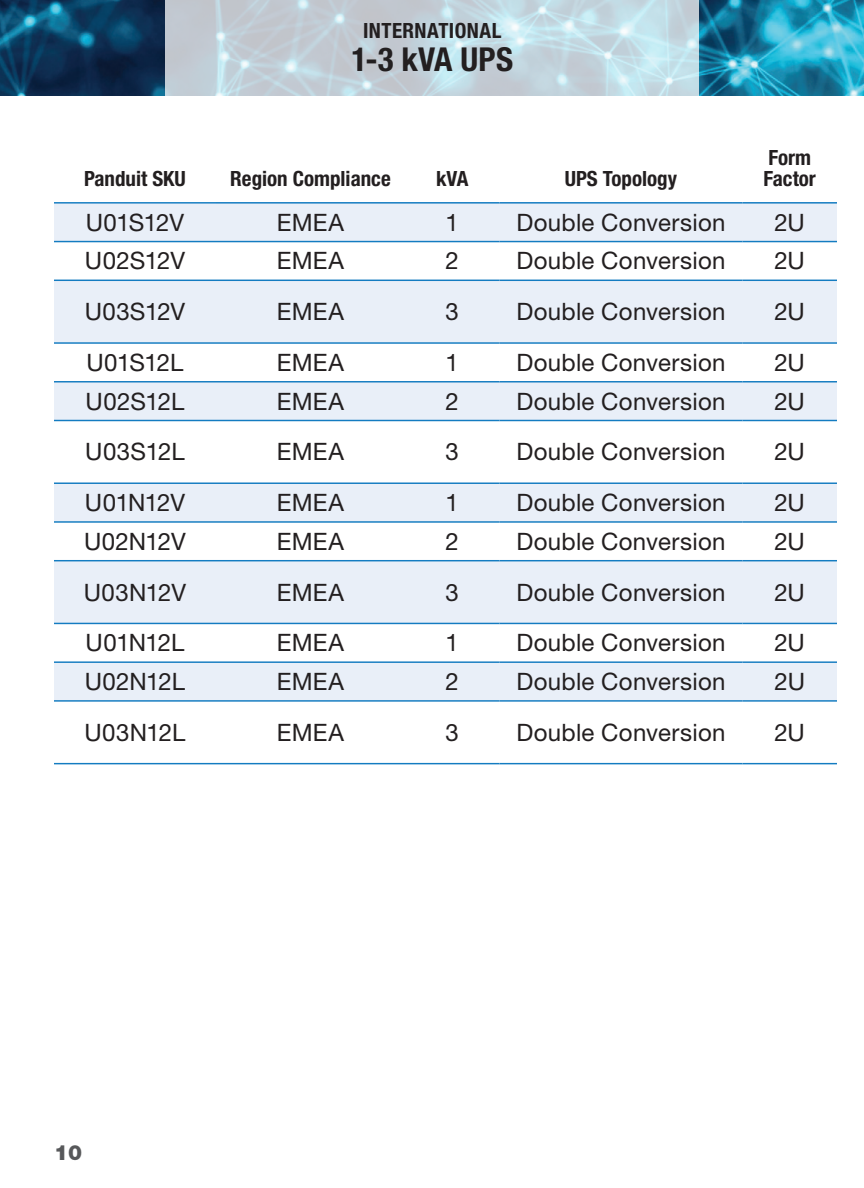
<style>
.page{position:relative;width:864px;height:1188px;background:#fff}
.page>*{position:absolute;margin:0;border:0;box-sizing:border-box;transform-origin:0 0}
.t1{font:700 condensed 33px "Helvetica Neue LT Std";letter-spacing:.005em;color:#231f20}
.t2{font:24px "Helvetica Neue LT Std";letter-spacing:.01em;color:#231f20}
.t3{font:24px "Helvetica Neue LT Std";letter-spacing:-.015em;color:#231f20}
.t4{font:24px "Helvetica Neue LT Std";letter-spacing:-.02em;color:#231f20}
.t5{font:700 condensed 21px/21px "Helvetica Neue LT Std";color:#231f20}
.t6{font:700 condensed 21px "Helvetica Neue LT Std";letter-spacing:.02em;color:#231f20}
.t7{font:900 21px "Helvetica Neue LT Std";color:#57585a}
</style>
<div class="page">
<div style="left:54px;top:204px;width:783px;height:496px;background:#e9eff8"></div>
<svg style="left:54px;top:242px;width:783px;height:419px"></svg>
<svg style="left:54px;top:762px;width:783px;height:1px"></svg>
<hr style="left:216px;top:661px;width:189px;height:2px;background:#147cc1">
<hr style="left:405px;top:661px;width:95px;height:2px;background:#147cc1">
<hr style="left:500px;top:661px;width:242px;height:2px;background:#147cc1">
<hr style="left:742px;top:661px;width:95px;height:2px;background:#147cc1">
<hr style="left:216px;top:280px;width:189px;height:1px;background:#147cc1">
<hr style="left:405px;top:280px;width:95px;height:1px;background:#147cc1">
<hr style="left:500px;top:280px;width:242px;height:1px;background:#147cc1">
<hr style="left:742px;top:280px;width:95px;height:1px;background:#147cc1">
<hr style="left:216px;top:342px;width:189px;height:2px;background:#147cc1">
<hr style="left:405px;top:342px;width:95px;height:2px;background:#147cc1">
<hr style="left:500px;top:342px;width:242px;height:2px;background:#147cc1">
<hr style="left:742px;top:342px;width:95px;height:2px;background:#147cc1">
<hr style="left:216px;top:381px;width:189px;height:2px;background:#147cc1">
<hr style="left:405px;top:381px;width:95px;height:2px;background:#147cc1">
<hr style="left:500px;top:381px;width:242px;height:2px;background:#147cc1">
<hr style="left:742px;top:381px;width:95px;height:2px;background:#147cc1">
<hr style="left:216px;top:420px;width:189px;height:1px;background:#147cc1">
<hr style="left:405px;top:420px;width:95px;height:1px;background:#147cc1">
<hr style="left:500px;top:420px;width:242px;height:1px;background:#147cc1">
<hr style="left:742px;top:420px;width:95px;height:1px;background:#147cc1">
<hr style="left:216px;top:483px;width:189px;height:1px;background:#147cc1">
<hr style="left:405px;top:483px;width:95px;height:1px;background:#147cc1">
<hr style="left:500px;top:483px;width:242px;height:1px;background:#147cc1">
<hr style="left:742px;top:483px;width:95px;height:1px;background:#147cc1">
<hr style="left:216px;top:521px;width:189px;height:2px;background:#147cc1">
<hr style="left:405px;top:521px;width:95px;height:2px;background:#147cc1">
<hr style="left:500px;top:521px;width:242px;height:2px;background:#147cc1">
<hr style="left:742px;top:521px;width:95px;height:2px;background:#147cc1">
<hr style="left:216px;top:560px;width:189px;height:1px;background:#147cc1">
<hr style="left:405px;top:560px;width:95px;height:1px;background:#147cc1">
<hr style="left:500px;top:560px;width:242px;height:1px;background:#147cc1">
<hr style="left:742px;top:560px;width:95px;height:1px;background:#147cc1">
<hr style="left:216px;top:623px;width:189px;height:1px;background:#147cc1">
<hr style="left:405px;top:623px;width:95px;height:1px;background:#147cc1">
<hr style="left:500px;top:623px;width:242px;height:1px;background:#147cc1">
<hr style="left:742px;top:623px;width:95px;height:1px;background:#147cc1">
<hr style="left:216px;top:700px;width:189px;height:2px;background:#147cc1">
<hr style="left:405px;top:700px;width:95px;height:2px;background:#147cc1">
<hr style="left:500px;top:700px;width:242px;height:2px;background:#147cc1">
<hr style="left:742px;top:700px;width:95px;height:2px;background:#147cc1">
<hr style="left:216px;top:763px;width:189px;height:1px;background:#147cc1">
<hr style="left:405px;top:763px;width:95px;height:1px;background:#147cc1">
<hr style="left:500px;top:763px;width:242px;height:1px;background:#147cc1">
<hr style="left:742px;top:763px;width:95px;height:1px;background:#147cc1">
<hr style="left:216px;top:241px;width:189px;height:1px;background:#147cc1">
<hr style="left:405px;top:241px;width:95px;height:1px;background:#147cc1">
<hr style="left:500px;top:241px;width:242px;height:1px;background:#147cc1">
<hr style="left:742px;top:241px;width:95px;height:1px;background:#147cc1">
<hr style="left:216px;top:202px;width:189px;height:2px;background:#147cc1">
<hr style="left:405px;top:202px;width:95px;height:2px;background:#147cc1">
<hr style="left:500px;top:202px;width:242px;height:2px;background:#147cc1">
<hr style="left:742px;top:202px;width:95px;height:2px;background:#147cc1">
<hr style="left:54px;top:661px;width:162px;height:2px;background:#147cc1">
<hr style="left:54px;top:700px;width:162px;height:2px;background:#147cc1">
<hr style="left:54px;top:763px;width:162px;height:1px;background:#147cc1">
<hr style="left:54px;top:241px;width:162px;height:1px;background:#147cc1">
<hr style="left:54px;top:280px;width:162px;height:1px;background:#147cc1">
<hr style="left:54px;top:342px;width:162px;height:2px;background:#147cc1">
<hr style="left:54px;top:381px;width:162px;height:2px;background:#147cc1">
<hr style="left:54px;top:420px;width:162px;height:1px;background:#147cc1">
<hr style="left:54px;top:483px;width:162px;height:1px;background:#147cc1">
<hr style="left:54px;top:521px;width:162px;height:2px;background:#147cc1">
<hr style="left:54px;top:560px;width:162px;height:1px;background:#147cc1">
<hr style="left:54px;top:623px;width:162px;height:1px;background:#147cc1">
<hr style="left:54px;top:202px;width:162px;height:2px;background:#147cc1">
<img style="left:0;top:0;width:864px;height:95px">
<svg style="left:165px;top:0;width:534px;height:96px;background:#c3d3dc"></svg>
<p class="t6" style="left:363px;top:18px;width:140px">INTERNATIONAL</p>
<h1 class="t1" style="left:351px;top:40px;width:163px">1-3 kVA UPS</h1>
<p class="t5" style="left:84px;top:168px;width:103px">Panduit SKU</p>
<p class="t5" style="left:230px;top:168px;width:162px">Region Compliance</p>
<p class="t5" style="left:436px;top:168px;width:34px">kVA</p>
<p class="t5" style="left:565px;top:168px;width:114px">UPS Topology</p>
<p class="t5" style="left:764px;top:147px;width:54px">Form<br>Factor</p>
<p class="t3" style="left:86px;top:208px;width:100px">U01S12V</p>
<p class="t2" style="left:277px;top:208px;width:69px">EMEA</p>
<p class="t2" style="left:446px;top:208px;width:15px">1</p>
<p class="t2" style="left:516px;top:208px;width:211px">Double Conversion</p>
<p class="t2" style="left:775px;top:208px;width:32px">2U</p>
<p class="t2" style="left:85px;top:247px;width:102px">U02S12V</p>
<p class="t2" style="left:277px;top:247px;width:69px">EMEA</p>
<p class="t2" style="left:446px;top:247px;width:15px">2</p>
<p class="t2" style="left:516px;top:247px;width:211px">Double Conversion</p>
<p class="t2" style="left:775px;top:247px;width:32px">2U</p>
<p class="t2" style="left:85px;top:297px;width:102px">U03S12V</p>
<p class="t2" style="left:277px;top:297px;width:69px">EMEA</p>
<p class="t2" style="left:446px;top:297px;width:15px">3</p>
<p class="t2" style="left:516px;top:297px;width:211px">Double Conversion</p>
<p class="t2" style="left:775px;top:297px;width:32px">2U</p>
<p class="t3" style="left:86px;top:348px;width:99px">U01S12L</p>
<p class="t2" style="left:277px;top:348px;width:69px">EMEA</p>
<p class="t2" style="left:446px;top:348px;width:15px">1</p>
<p class="t2" style="left:516px;top:348px;width:211px">Double Conversion</p>
<p class="t2" style="left:774px;top:348px;width:32px">2U</p>
<p class="t2" style="left:86px;top:387px;width:100px">U02S12L</p>
<p class="t2" style="left:277px;top:387px;width:69px">EMEA</p>
<p class="t2" style="left:446px;top:387px;width:15px">2</p>
<p class="t2" style="left:516px;top:387px;width:211px">Double Conversion</p>
<p class="t2" style="left:775px;top:387px;width:32px">2U</p>
<p class="t2" style="left:85px;top:438px;width:101px">U03S12L</p>
<p class="t2" style="left:277px;top:438px;width:69px">EMEA</p>
<p class="t2" style="left:446px;top:438px;width:15px">3</p>
<p class="t2" style="left:516px;top:438px;width:211px">Double Conversion</p>
<p class="t2" style="left:775px;top:438px;width:32px">2U</p>
<p class="t4" style="left:85px;top:488px;width:102px">U01N12V</p>
<p class="t2" style="left:277px;top:488px;width:69px">EMEA</p>
<p class="t2" style="left:446px;top:488px;width:15px">1</p>
<p class="t2" style="left:516px;top:488px;width:211px">Double Conversion</p>
<p class="t2" style="left:775px;top:488px;width:32px">2U</p>
<p class="t2" style="left:84px;top:527px;width:103px">U02N12V</p>
<p class="t2" style="left:277px;top:527px;width:69px">EMEA</p>
<p class="t2" style="left:446px;top:527px;width:15px">2</p>
<p class="t2" style="left:516px;top:527px;width:211px">Double Conversion</p>
<p class="t2" style="left:774px;top:527px;width:32px">2U</p>
<p class="t2" style="left:84px;top:578px;width:104px">U03N12V</p>
<p class="t2" style="left:277px;top:578px;width:69px">EMEA</p>
<p class="t2" style="left:446px;top:578px;width:15px">3</p>
<p class="t2" style="left:516px;top:578px;width:211px">Double Conversion</p>
<p class="t2" style="left:775px;top:578px;width:32px">2U</p>
<p class="t4" style="left:86px;top:629px;width:100px">U01N12L</p>
<p class="t2" style="left:277px;top:629px;width:69px">EMEA</p>
<p class="t2" style="left:446px;top:629px;width:15px">1</p>
<p class="t2" style="left:516px;top:629px;width:211px">Double Conversion</p>
<p class="t2" style="left:774px;top:629px;width:32px">2U</p>
<p class="t2" style="left:85px;top:667px;width:102px">U02N12L</p>
<p class="t2" style="left:277px;top:667px;width:69px">EMEA</p>
<p class="t2" style="left:446px;top:667px;width:15px">2</p>
<p class="t2" style="left:516px;top:667px;width:211px">Double Conversion</p>
<p class="t2" style="left:775px;top:667px;width:32px">2U</p>
<p class="t2" style="left:84px;top:718px;width:103px">U03N12L</p>
<p class="t2" style="left:277px;top:718px;width:69px">EMEA</p>
<p class="t2" style="left:446px;top:718px;width:15px">3</p>
<p class="t2" style="left:516px;top:718px;width:211px">Double Conversion</p>
<p class="t2" style="left:774px;top:718px;width:32px">2U</p>
<p class="t7" style="left:54px;top:1140px;width:30px">10</p>
</div>
